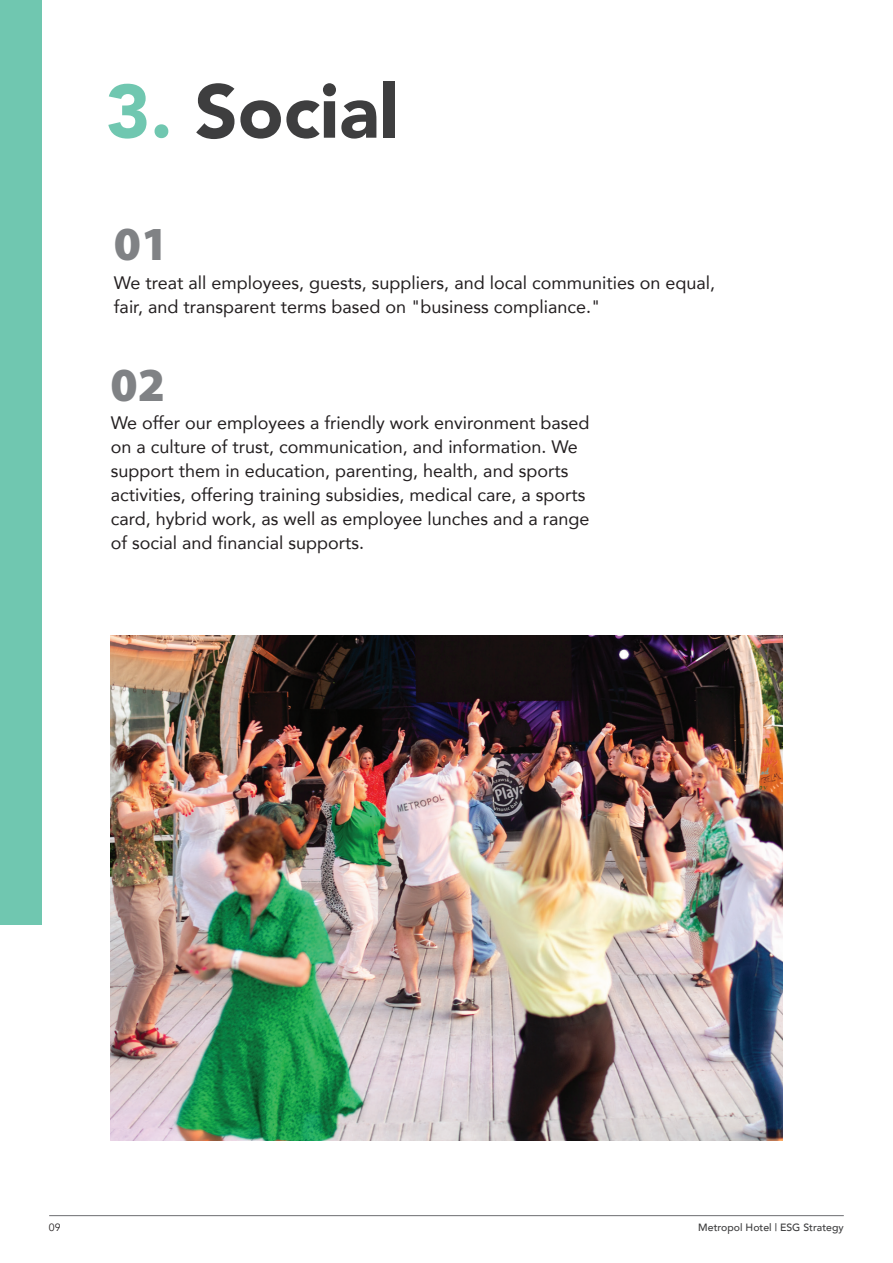
<style>
.page{position:relative;width:893px;height:1263px;background:#fff}
.page>*{position:absolute;margin:0;border:0;box-sizing:border-box;transform-origin:0 0}
.t1{font:900 75px "Avenir";color:#3e3e3f}
.t2{font:900 47.7px "Myriad Pro";color:#808285}
.t3{font:18px/24px "Avenir";color:#231f20}
.t4{font:500 10.5px "Avenir";color:#3e3e3f}
.t5{font:10.5px "Avenir";color:#231f20}
.s1{color:#70c7b0}
</style>
<div class="page">
<div style="left:0;top:0;width:42px;height:925px;background:#70c7b0"></div>
<hr style="left:49px;top:1215px;width:795px;height:1px;background:#6c6d70">
<img style="left:111px;top:635px;width:671px;height:505px">
<h1 class="t1" style="left:106px;top:47px;width:295px"><span class="s1">3.</span> Social</h1>
<h2 class="t2" style="left:114px;top:212px;width:56px">01</h2>
<p class="t3" style="left:114px;top:270px;width:603px">We treat all employees, guests, suppliers, and local communities on equal, fair, and transparent terms based on "business compliance."</p>
<h2 class="t2" style="left:111px;top:353px;width:56px">02</h2>
<p class="t3" style="left:111px;top:410px;width:480px">We offer our employees a friendly work environment based on a culture of trust, communication, and information. We support them in education, parenting, health, and sports activities, offering training subsidies, medical care, a sports card, hybrid work, as well as employee lunches and a range of social and financial supports.</p>
<p class="t5" style="left:49px;top:1221px;width:13px">09</p>
<p class="t4" style="left:698px;top:1218px;width:147px">Metropol Hotel | ESG Strategy</p>
</div>
